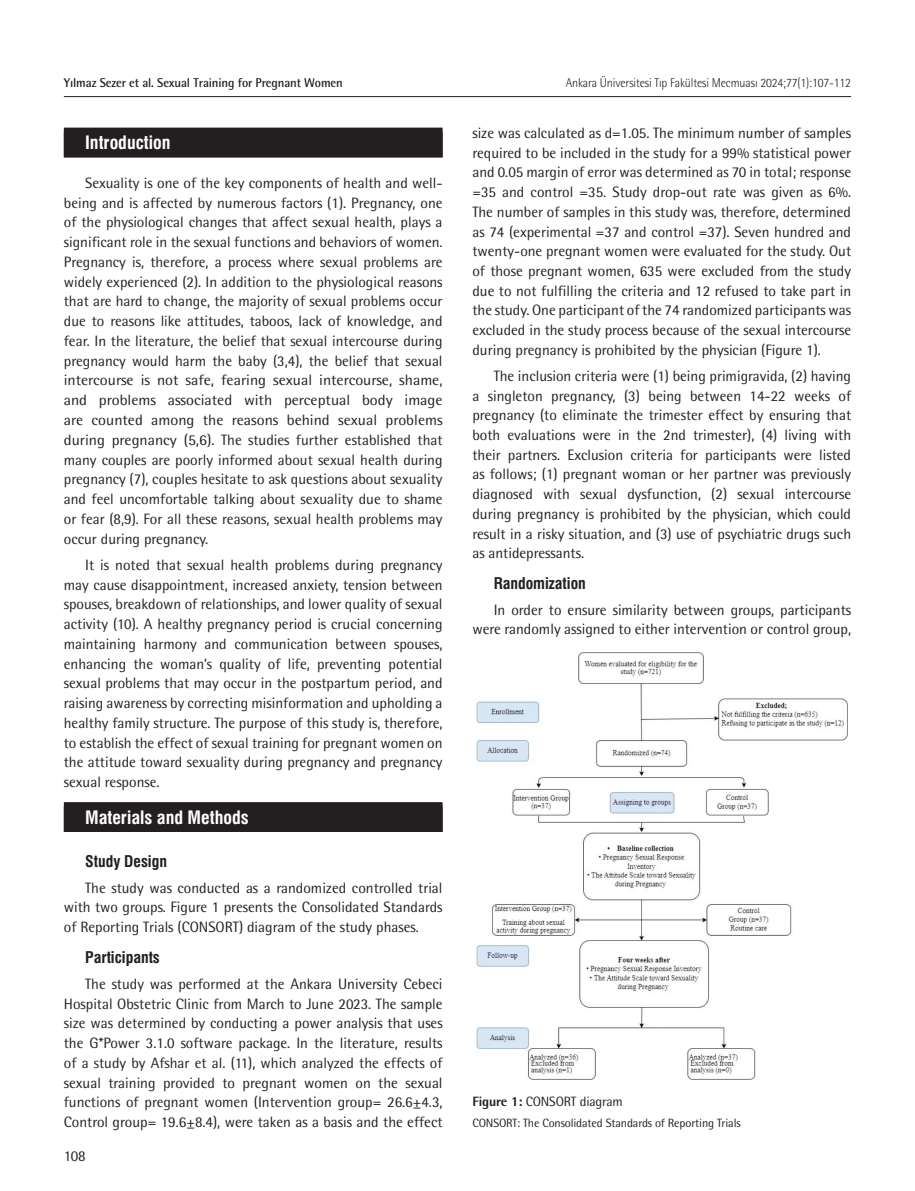
<style>
.page{position:relative;width:915px;height:1191px;background:#fff}
.page>*{position:absolute;margin:0;border:0;box-sizing:border-box;transform-origin:0 0}
.ANA_BASLIK{font:18px "Swiss Condensed Bold Tr";color:#fff}
.ARA_BASLIK{font:15.75px "Swiss Condensed Bold Tr";color:#231f20}
.YAZI{font:15px/19.8px "Rotis Semi Sans Std";color:#231f20;text-align:justify}
.RESİM-ALTI{font:13.5px "Rotis Semi Sans Std";letter-spacing:-.01em;color:#231f20}
.t1{font:300 12.75px "Rotis Semi Sans Std";letter-spacing:-.01em;color:#231f20;scale:.95 1}
.t2{font:700 12.75px "Rotis Semi Sans Std";letter-spacing:-.01em;color:#231f20}
.RESİM-ALTI-2{font:12px "Rotis Semi Sans Std";letter-spacing:-.01em;color:#231f20}
.s1{font-weight:800}
</style>
<div class="page">
<hr style="left:64px;top:96px;width:786px;height:1px;background:#231f20">
<div style="left:64px;top:128px;width:378px;height:29px;background:#231f20"></div>
<div style="left:64px;top:802px;width:378px;height:30px;background:#231f20"></div>
<img style="left:476px;top:652px;width:372px;height:428px">
<p class="t2" style="left:64px;top:75px;width:280px">Yılmaz Sezer et al. Sexual Training for Pregnant Women</p>
<p class="t1" style="left:565px;top:75px;width:302px">Ankara Üniversitesi Tıp Fakültesi Mecmuası 2024;77(1):107-112</p>
<p class="ANA_BASLIK" style="left:85px;top:132px;width:87px">Introduction</p>
<p class="YAZI" style="left:64px;top:173px;width:380px;text-indent:21px">Sexuality is one of the key components of health and well&shy;being and is affected by numerous factors (1). Pregnancy, one of the physiological changes that affect sexual health, plays a significant role in the sexual functions and behaviors of women.<br>Pregnancy is, therefore, a process where sexual problems are widely experienced (2). In addition to the physiological reasons that are hard to change, the majority of sexual problems occur due to reasons like attitudes, taboos, lack of knowledge, and fear. In the literature, the belief that sexual intercourse during pregnancy would harm the baby (3,4), the belief that sexual intercourse is not safe, fearing sexual intercourse, shame, and problems associated with perceptual body image are counted among the reasons behind sexual problems during pregnancy (5,6). The studies further established that many couples are poorly informed about sexual health during pregnancy (7), couples hesitate to ask questions about sexuality and feel uncomfortable talking about sexuality due to shame or fear (8,9). For all these reasons, sexual health problems may occur during pregnancy.</p>
<p class="YAZI" style="left:64px;top:554px;width:380px;text-indent:21px">It is noted that sexual health problems during pregnancy may cause disappointment, increased anxiety, tension between spouses, breakdown of relationships, and lower quality of sexual activity (10). A healthy pregnancy period is crucial concerning maintaining harmony and communication between spouses, enhancing the woman’s quality of life, preventing potential sexual problems that may occur in the postpartum period, and raising awareness by correcting misinformation and upholding a healthy family structure. The purpose of this study is, therefore, to establish the effect of sexual training for pregnant women on the attitude toward sexuality during pregnancy and pregnancy sexual response.</p>
<p class="ANA_BASLIK" style="left:85px;top:806px;width:165px">Materials and Methods</p>
<p class="ARA_BASLIK" style="left:85px;top:851px;width:83px">Study Design</p>
<p class="YAZI" style="left:64px;top:877px;width:380px;text-indent:21px">The study was conducted as a randomized controlled trial with two groups. Figure 1 presents the Consolidated Standards of Reporting Trials (CONSORT) diagram of the study phases.</p>
<p class="ARA_BASLIK" style="left:85px;top:947px;width:76px">Participants</p>
<p class="YAZI" style="left:64px;top:973px;width:380px;text-indent:21px">The study was performed at the Ankara University Cebeci Hospital Obstetric Clinic from March to June 2023. The sample size was determined by conducting a power analysis that uses the G*Power 3.1.0 software package. In the literature, results of a study by Afshar et al. (11), which analyzed the effects of sexual training provided to pregnant women on the sexual functions of pregnant women (Intervention group= 26.6±4.3, Control group= 19.6±8.4), were taken as a basis and the effect</p>
<p class="YAZI" style="left:64px;top:1145px;width:23px">108</p>
<p class="YAZI" style="left:472px;top:123px;width:380px">size was calculated as d=1.05. The minimum number of samples required to be included in the study for a 99% statistical power and 0.05 margin of error was determined as 70 in total; response =35 and control =35. Study drop-out rate was given as 6%.<br>The number of samples in this study was, therefore, determined as 74 (experimental =37 and control =37). Seven hundred and twenty-one pregnant women were evaluated for the study. Out of those pregnant women, 635 were excluded from the study due to not fulfilling the criteria and 12 refused to take part in the study. One participant of the 74 randomized participants was excluded in the study process because of the sexual intercourse during pregnancy is prohibited by the physician (Figure 1).</p>
<p class="YAZI" style="left:472px;top:366px;width:380px;text-indent:21px">The inclusion criteria were (1) being primigravida, (2) having a singleton pregnancy, (3) being between 14-22 weeks of pregnancy (to eliminate the trimester effect by ensuring that both evaluations were in the 2nd trimester), (4) living with their partners. Exclusion criteria for participants were listed as follows; (1) pregnant woman or her partner was previously diagnosed with sexual dysfunction, (2) sexual intercourse during pregnancy is prohibited by the physician, which could result in a risky situation, and (3) use of psychiatric drugs such as antidepressants.</p>
<p class="ARA_BASLIK" style="left:493px;top:573px;width:94px">Randomization</p>
<p class="YAZI" style="left:472px;top:599px;width:380px;text-align:right">In order to ensure similarity between groups, participants were randomly assigned to either intervention or control group,</p>
<p class="RESİM-ALTI" style="left:472px;top:1093px;width:152px"><span class="s1">Figure 1:</span> CONSORT diagram</p>
<p class="RESİM-ALTI-2" style="left:472px;top:1116px;width:270px">CONSORT: The Consolidated Standards of Reporting Trials</p>
</div>
